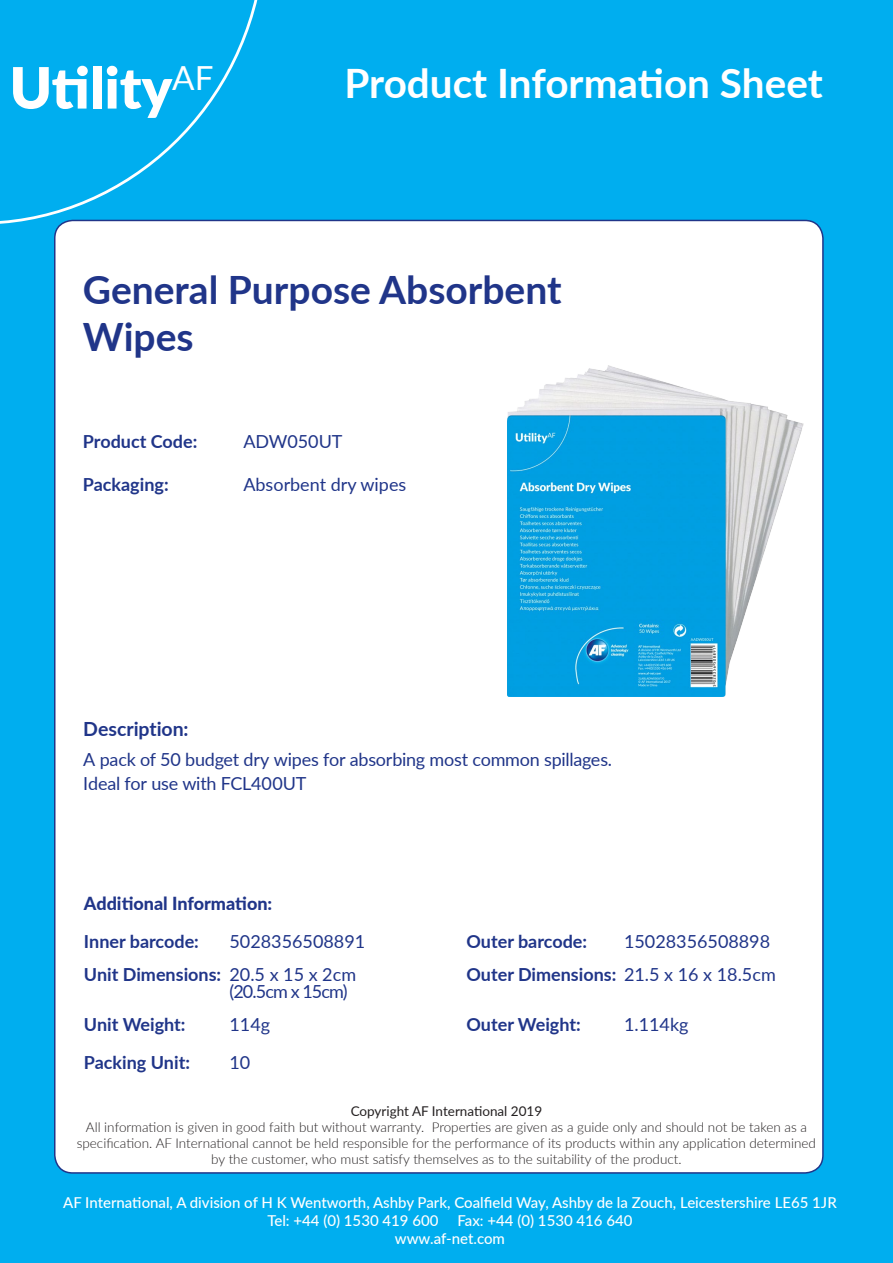
<style>
.page{position:relative;width:893px;height:1263px;background:#00aeef}
.page>*{position:absolute;margin:0;border:0;box-sizing:border-box;transform-origin:0 0}
.t1{font:900 57px "Lato";color:#fff}
.t2{font:700 40.5px "Lato";color:#fff}
.t3{font:700 39px/46.8px "Lato";color:#203589}
.AFI_Product_Title_Bl{font:700 19.5px "Lato";color:#203589}
.AFI_Product_Code_Bla{font:18px/23.4px "Lato";letter-spacing:-.01em;color:#203589}
.t4{font:700 18px "Lato";color:#203589}
.t5{font:800 18px "Lato";color:#203589}
.AFI_Product_Code_Bla-2{font:18px "Lato";letter-spacing:-.05em;color:#203589}
.t6{font:500 15px "Lato";color:#fff}
.t7{font:300 13.5px/16.2px "Lato";color:#231f20;text-align:center}
.s1{font-weight:400}
</style>
<div class="page">
<div style="left:55px;top:220px;width:768px;height:953px;background:#fff;border-radius:18px"></div>
<svg style="left:0;top:0;width:268px;height:231px"></svg>
<img style="left:507px;top:365px;width:297px;height:331px">
<p class="t1" style="left:10px;top:45px;width:205px">Utility<sup>AF</sup></p>
<p class="t2" style="left:344px;top:54px;width:480px">Product Information Sheet</p>
<p class="t3" style="left:83px;top:265px;width:480px">General Purpose Absorbent<br>Wipes</p>
<p class="t4" style="left:83px;top:428px;width:116px">Product Code:</p>
<p class="AFI_Product_Code_Bla" style="left:243px;top:429px;width:101px">ADW050UT</p>
<p class="t4" style="left:83px;top:472px;width:87px">Packaging:</p>
<p class="AFI_Product_Code_Bla" style="left:243px;top:472px;width:164px">Absorbent dry wipes</p>
<p class="AFI_Product_Title_Bl" style="left:83px;top:715px;width:107px">Description:</p>
<p class="AFI_Product_Code_Bla" style="left:83px;top:747px;width:530px">A pack of 50 budget dry wipes for absorbing most common spillages.<br>Ideal for use with FCL400UT</p>
<p class="t5" style="left:84px;top:890px;width:190px">Additional Information:</p>
<p class="t4" style="left:84px;top:928px;width:116px">Inner barcode:</p>
<p class="AFI_Product_Code_Bla" style="left:229px;top:929px;width:137px">5028356508891</p>
<p class="t4" style="left:466px;top:928px;width:122px">Outer barcode:</p>
<p class="AFI_Product_Code_Bla" style="left:624px;top:929px;width:148px">15028356508898</p>
<p class="t4" style="left:84px;top:961px;width:274px">Unit Dimensions: <span class="s1">20.5 x 15 x 2cm</span></p>
<p class="t4" style="left:466px;top:961px;width:311px">Outer Dimensions: <span class="s1">21.5 x 16 x 18.5cm</span></p>
<p class="AFI_Product_Code_Bla-2" style="left:229px;top:978px;width:120px">(20.5cm x 15cm)</p>
<p class="t4" style="left:84px;top:1011px;width:103px">Unit Weight:</p>
<p class="AFI_Product_Code_Bla" style="left:229px;top:1011px;width:42px">114g</p>
<p class="t4" style="left:466px;top:1011px;width:116px">Outer Weight:</p>
<p class="AFI_Product_Code_Bla" style="left:624px;top:1011px;width:66px">1.114kg</p>
<p class="t4" style="left:84px;top:1049px;width:108px">Packing Unit:</p>
<p class="AFI_Product_Code_Bla" style="left:229px;top:1050px;width:22px">10</p>
<p class="t7" style="left:77px;top:1102px;width:741px"><span class="s1">Copyright AF International 2019<br></span>All information is given in good faith but without warranty. Properties are given as a guide only and should not be taken as a specification. AF International cannot be held responsible for the performance of its products within any application determined by the customer, who must satisfy themselves as to the suitability of the product.</p>
<p class="t6" style="left:63px;top:1192px;width:775px">AF International, A division of H K Wentworth, Ashby Park, Coalfield Way, Ashby de la Zouch, Leicestershire LE65 1JR</p>
<p class="t6" style="left:267px;top:1210px;width:173px">Tel: +44 (0) 1530 419 600</p>
<p class="t6" style="left:457px;top:1210px;width:177px">Fax: +44 (0) 1530 416 640</p>
<p class="t6" style="left:395px;top:1228px;width:112px">www.af-net.com</p>
</div>
